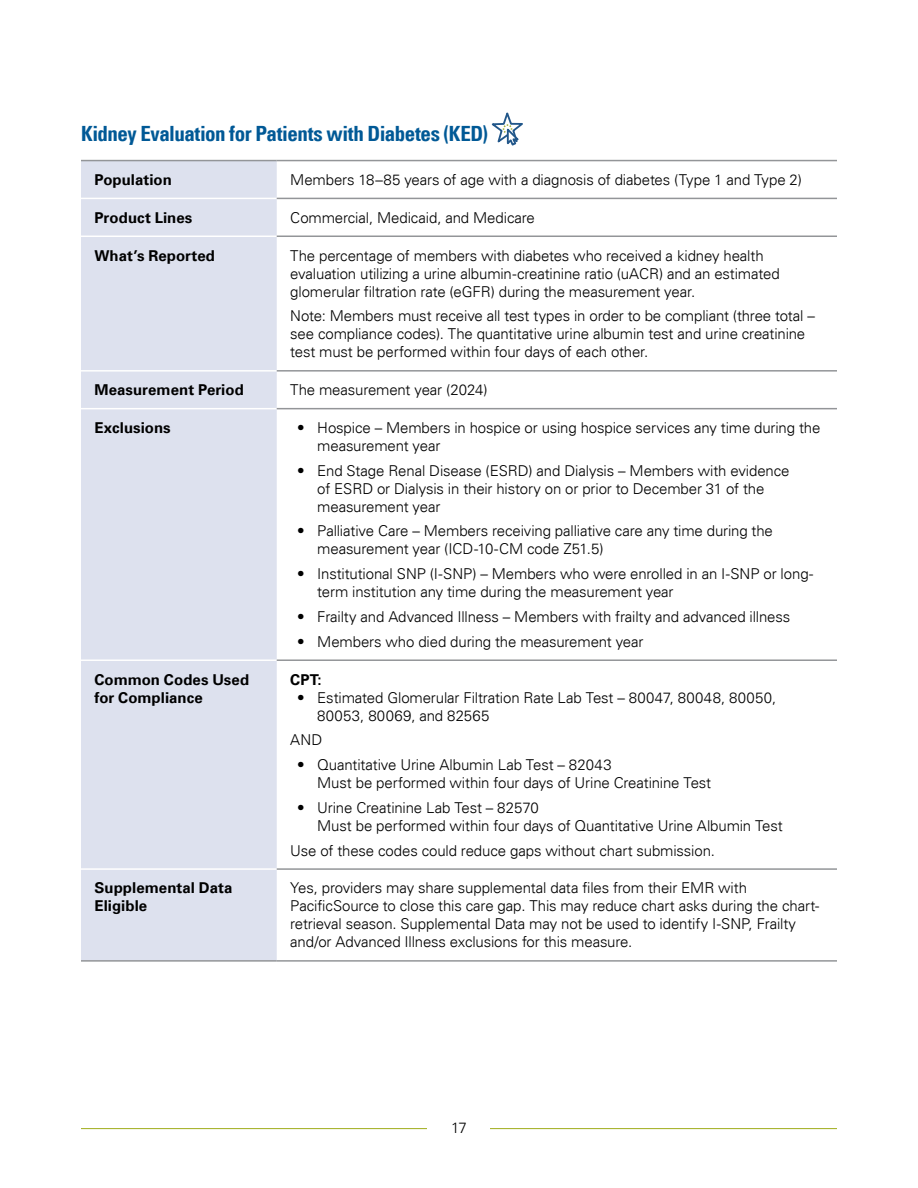
<style>
.page{position:relative;width:918px;height:1188px;background:#fff}
.page>*{position:absolute;margin:0;border:0;box-sizing:border-box;transform-origin:0 0}
.H3_-_heading{font:700 condensed 21px "Univers LT";letter-spacing:-.025em;color:#005996}
.body{font:300 15px/18px "Univers LT";letter-spacing:-.01em;color:#000}
.table_left_column{font:700 15px/18px "Univers LT";letter-spacing:.005em;color:#000}
.body-2{font:700 15px "Univers LT";color:#000}
</style>
<div class="page">
<hr style="left:81px;top:1128px;width:756px;height:1px;background:#a9b533">
<div style="left:428px;top:1118px;width:62px;height:19px;background:#fff"></div>
<svg style="left:491px;top:112px;width:32px;height:34px"></svg>
<div style="left:81px;top:161px;width:196px;height:799px;background:#dde1ee"></div>
<hr style="left:81px;top:198px;width:196px;height:1px;background:#fff">
<hr style="left:81px;top:236px;width:196px;height:1px;background:#fff">
<hr style="left:81px;top:370px;width:196px;height:2px;background:#fff">
<hr style="left:81px;top:408px;width:196px;height:1px;background:#fff">
<hr style="left:81px;top:659px;width:196px;height:2px;background:#fff">
<hr style="left:81px;top:868px;width:196px;height:2px;background:#fff">
<hr style="left:277px;top:198px;width:560px;height:1px;background:#939598">
<hr style="left:277px;top:236px;width:560px;height:1px;background:#939598">
<hr style="left:277px;top:370px;width:560px;height:2px;background:#939598">
<hr style="left:277px;top:408px;width:560px;height:1px;background:#939598">
<hr style="left:277px;top:659px;width:560px;height:2px;background:#939598">
<hr style="left:277px;top:868px;width:560px;height:2px;background:#939598">
<hr style="left:81px;top:160px;width:196px;height:1px;background:#939598">
<hr style="left:277px;top:160px;width:560px;height:1px;background:#939598">
<hr style="left:81px;top:960px;width:196px;height:2px;background:#939598">
<hr style="left:277px;top:960px;width:560px;height:2px;background:#939598">
<p class="H3_-_heading" style="left:81px;top:121px;width:409px">Kidney Evaluation for Patients with Diabetes (KED)</p>
<p class="table_left_column" style="left:94px;top:171px;width:79px">Population</p>
<p class="body" style="left:290px;top:171px;width:513px">Members 18–85 years of age with a diagnosis of diabetes (Type 1 and Type 2)</p>
<p class="table_left_column" style="left:94px;top:209px;width:99px">Product Lines</p>
<p class="body" style="left:290px;top:208px;width:246px">Commercial, Medicaid, and Medicare</p>
<p class="table_left_column" style="left:94px;top:246px;width:122px">What’s Reported</p>
<p class="body" style="left:290px;top:246px;width:491px">The percentage of members with diabetes who received a kidney health evaluation utilizing a urine albumin-creatinine ratio (uACR) and an estimated glomerular filtration rate (eGFR) during the measurement year.</p>
<p class="body" style="left:290px;top:307px;width:526px">Note: Members must receive all test types in order to be compliant (three total – see compliance codes). The quantitative urine albumin test and urine creatinine test must be performed within four days of each other.</p>
<p class="table_left_column" style="left:94px;top:381px;width:151px">Measurement Period</p>
<p class="body" style="left:290px;top:381px;width:199px">The measurement year (2024)</p>
<p class="table_left_column" style="left:94px;top:419px;width:78px">Exclusions</p>
<p class="body" style="left:317px;top:419px;width:505px;text-indent:-20px">• Hospice – Members in hospice or using hospice services any time during the measurement year</p>
<p class="body" style="left:317px;top:461px;width:474px;text-indent:-20px">• End Stage Renal Disease (ESRD) and Dialysis – Members with evidence of ESRD or Dialysis in their history on or prior to December 31 of the measurement year</p>
<p class="body" style="left:317px;top:522px;width:457px;text-indent:-20px">• Palliative Care – Members receiving palliative care any time during the measurement year (ICD-10-CM code Z51.5)</p>
<p class="body" style="left:317px;top:565px;width:498px;text-indent:-20px">• Institutional SNP (I-SNP) – Members who were enrolled in an I-SNP or long&shy;term institution any time during the measurement year</p>
<p class="body" style="left:297px;top:608px;width:495px">• Frailty and Advanced Illness – Members with frailty and advanced illness</p>
<p class="body" style="left:297px;top:632px;width:348px">• Members who died during the measurement year</p>
<p class="table_left_column" style="left:94px;top:670px;width:156px">Common Codes Used for Compliance</p>
<p class="body-2" style="left:290px;top:671px;width:33px">CPT:</p>
<p class="body" style="left:317px;top:688px;width:460px;text-indent:-20px">• Estimated Glomerular Filtration Rate Lab Test – 80047, 80048, 80050,<br>80053, 80069, and 82565</p>
<p class="body" style="left:290px;top:731px;width:33px">AND</p>
<p class="body" style="left:317px;top:756px;width:396px;text-indent:-20px">• Quantitative Urine Albumin Lab Test – 82043<br>Must be performed within four days of Urine Creatinine Test</p>
<p class="body" style="left:317px;top:799px;width:467px;text-indent:-20px">• Urine Creatinine Lab Test – 82570<br>Must be performed within four days of Quantitative Urine Albumin Test</p>
<p class="body" style="left:290px;top:841px;width:426px">Use of these codes could reduce gaps without chart submission.</p>
<p class="table_left_column" style="left:94px;top:879px;width:139px">Supplemental Data<br>Eligible</p>
<p class="body" style="left:290px;top:879px;width:531px">Yes, providers may share supplemental data files from their EMR with PacificSource to close this care gap. This may reduce chart asks during the chart&shy;retrieval season. Supplemental Data may not be used to identify I-SNP, Frailty and/or Advanced Illness exclusions for this measure.</p>
<p class="body" style="left:451px;top:1119px;width:17px">17</p>
</div>
